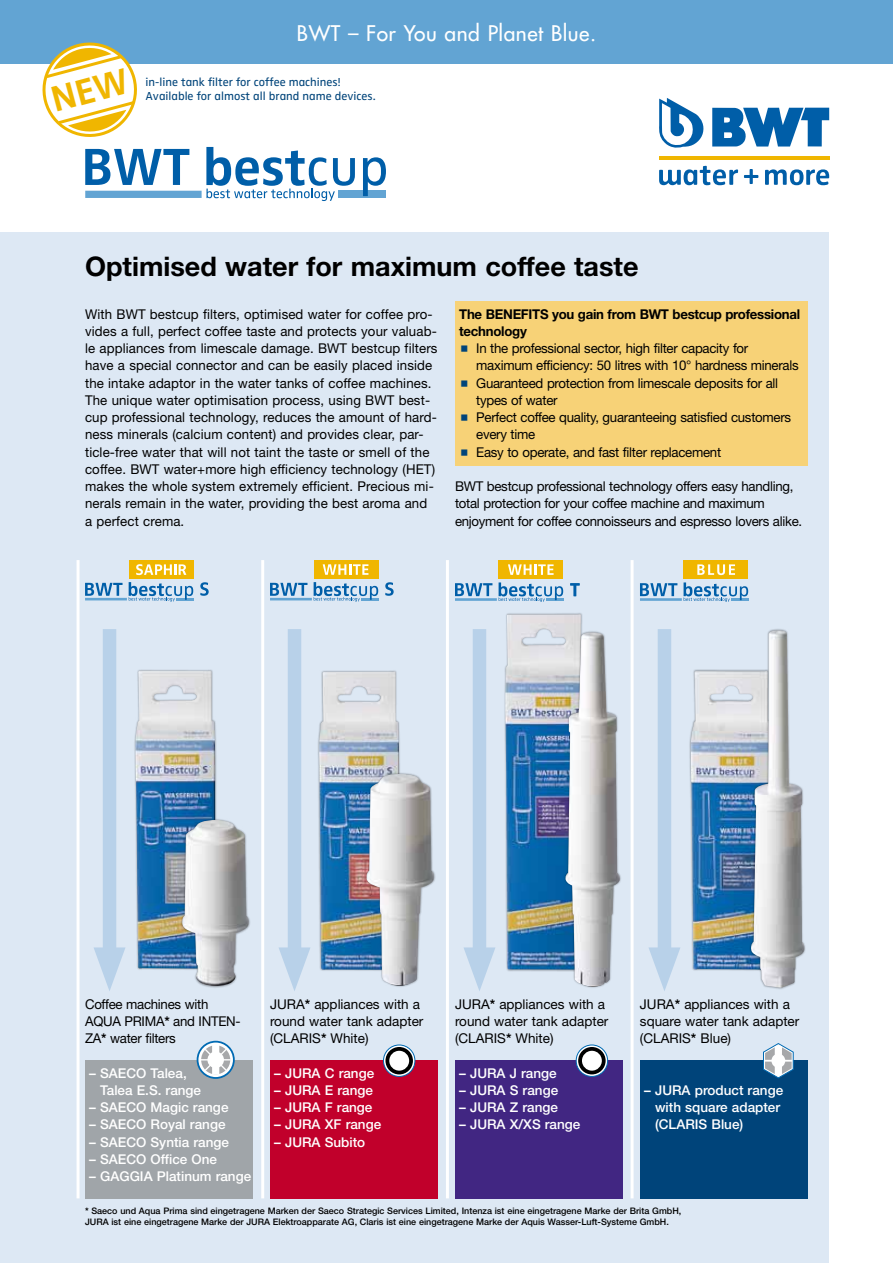
<style>
.page{position:relative;width:893px;height:1263px;background:#fff}
.page>*{position:absolute;margin:0;border:0;box-sizing:border-box;transform-origin:0 0}
.t1{font:700 27px "Helvetica Neue LT Pro";color:#000}
.t2{font:500 21px "Futura Std";letter-spacing:.025em;color:#fff}
.t3{font:13.5px/17.2px "Helvetica Neue LT Pro";color:#000}
.t4{font:13.5px/17.2px "Helvetica Neue LT Pro";letter-spacing:-.02em;color:#000}
.t5{font:500 13.5px/17.2px "Helvetica Neue LT Pro";color:#fff}
.t6{font:700 13.5px/17.2px "Helvetica Neue LT Pro";letter-spacing:-.02em;color:#000}
.t7{font:12px/14.4px "Zwo Regular Plain Alt";color:#00447a}
.t8{font:500 9px/10.8px "Helvetica Neue LT Pro";color:#000}
.s1{font-weight:700}
</style>
<div class="page">
<div style="left:0;top:232px;width:829px;height:1031px;background:#dde8f4"></div>
<div style="left:0;top:0;width:893px;height:64px;background:#62a4d3"></div>
<svg style="left:200px;top:582px;width:9px;height:14px"></svg>
<svg style="left:85px;top:583px;width:38px;height:13px"></svg>
<hr style="left:85px;top:598px;width:42px;height:2px;background:#62a4d3">
<div style="left:129px;top:560px;width:64px;height:19px;background:#f0b600"></div>
<svg style="left:129px;top:564px;width:64px;height:38px"></svg>
<svg style="left:385px;top:582px;width:9px;height:14px"></svg>
<svg style="left:270px;top:583px;width:37px;height:13px"></svg>
<hr style="left:270px;top:598px;width:42px;height:2px;background:#62a4d3">
<div style="left:314px;top:560px;width:64px;height:19px;background:#f0b600"></div>
<svg style="left:314px;top:564px;width:64px;height:38px"></svg>
<svg style="left:455px;top:583px;width:37px;height:13px"></svg>
<hr style="left:455px;top:598px;width:42px;height:3px;background:#62a4d3">
<svg style="left:499px;top:582px;width:64px;height:20px"></svg>
<div style="left:499px;top:560px;width:64px;height:19px;background:#f0b600"></div>
<svg style="left:508px;top:564px;width:46px;height:11px"></svg>
<svg style="left:570px;top:583px;width:10px;height:13px"></svg>
<svg style="left:640px;top:583px;width:37px;height:13px"></svg>
<hr style="left:640px;top:598px;width:42px;height:3px;background:#62a4d3">
<svg style="left:684px;top:582px;width:64px;height:20px"></svg>
<div style="left:684px;top:560px;width:64px;height:19px;background:#f0b600"></div>
<svg style="left:697px;top:564px;width:38px;height:11px"></svg>
<div style="left:317px;top:670px;width:84px;height:302px;background:#000;opacity:.4"></div>
<img style="left:319px;top:671px;width:80px;height:300px">
<div style="left:504px;top:612px;width:84px;height:360px;background:#000;opacity:.4"></div>
<img style="left:505px;top:614px;width:81px;height:356px">
<img style="left:690px;top:671px;width:59px;height:300px">
<img style="left:135px;top:670px;width:81px;height:300px">
<div style="left:85px;top:1060px;width:168px;height:138px;background:#a0a5a9"></div>
<div style="left:455px;top:1060px;width:168px;height:139px;background:#412682"></div>
<div style="left:270px;top:1060px;width:168px;height:139px;background:#c1002b"></div>
<div style="left:640px;top:1060px;width:168px;height:139px;background:#00447a"></div>
<svg style="left:85px;top:149px;width:104px;height:36px"></svg>
<div style="left:85px;top:191px;width:117px;height:7px;background:#62a4d3"></div>
<div style="left:338px;top:191px;width:48px;height:7px;background:#62a4d3"></div>
<svg style="left:206px;top:147px;width:149px;height:54px"></svg>
<svg style="left:363px;top:157px;width:23px;height:39px"></svg>
<div style="left:749px;top:628px;width:57px;height:362px;background:#000;opacity:.4"></div>
<img style="left:751px;top:630px;width:53px;height:358px">
<div style="left:180px;top:818px;width:71px;height:170px;background:#000;opacity:.4"></div>
<img style="left:182px;top:820px;width:69px;height:166px">
<div style="left:365px;top:772px;width:71px;height:216px;background:#000;opacity:.4"></div>
<img style="left:366px;top:774px;width:69px;height:212px">
<div style="left:563px;top:631px;width:59px;height:358px;background:#dde8f4"></div>
<img style="left:564px;top:632px;width:56px;height:355px">
<div style="left:103px;top:629px;width:13px;height:337px;background:#b8d1e9"></div>
<svg style="left:94px;top:947px;width:31px;height:44px"></svg>
<div style="left:288px;top:629px;width:13px;height:337px;background:#b8d1e9"></div>
<svg style="left:279px;top:947px;width:31px;height:44px"></svg>
<div style="left:473px;top:629px;width:13px;height:337px;background:#b8d1e9"></div>
<svg style="left:464px;top:947px;width:31px;height:44px"></svg>
<div style="left:658px;top:629px;width:13px;height:337px;background:#b8d1e9"></div>
<svg style="left:649px;top:947px;width:31px;height:44px"></svg>
<div style="left:455px;top:301px;width:353px;height:165px;background:#f7d277"></div>
<hr style="left:261px;top:560px;width:3px;height:638px;background:#fff">
<hr style="left:77px;top:560px;width:3px;height:638px;background:#fff">
<hr style="left:446px;top:560px;width:3px;height:638px;background:#fff">
<hr style="left:631px;top:560px;width:3px;height:638px;background:#fff">
<svg style="left:198px;top:1042px;width:36px;height:36px"></svg>
<div style="left:197px;top:1041px;width:38px;height:38px;border:2px solid #006ab3;border-radius:50%"></div>
<svg style="left:201px;top:1045px;width:29px;height:29px"></svg>
<hr style="left:201px;top:1059px;width:30px;height:1px;background:#fff">
<svg style="left:203px;top:1045px;width:25px;height:30px"></svg>
<svg style="left:383px;top:1045px;width:32px;height:31px"></svg>
<div style="left:383px;top:1044px;width:32px;height:33px;border:1px solid #006ab3;border-radius:50%"></div>
<svg style="left:385px;top:1047px;width:28px;height:27px"></svg>
<svg style="left:576px;top:1045px;width:32px;height:31px"></svg>
<div style="left:576px;top:1044px;width:32px;height:33px;border:1px solid #006ab3;border-radius:50%"></div>
<svg style="left:578px;top:1047px;width:28px;height:27px"></svg>
<svg style="left:763px;top:1043px;width:31px;height:36px"></svg>
<svg style="left:712px;top:108px;width:117px;height:39px"></svg>
<svg style="left:659px;top:98px;width:45px;height:50px"></svg>
<hr style="left:659px;top:156px;width:170px;height:3px;background:#f0b600">
<svg style="left:744px;top:169px;width:14px;height:15px"></svg>
<svg style="left:659px;top:166px;width:79px;height:19px"></svg>
<svg style="left:765px;top:169px;width:64px;height:16px"></svg>
<svg style="left:42px;top:42px;width:95px;height:95px"></svg>
<h2 class="t2" style="left:297px;top:20px;width:301px">BWT – For You and Planet Blue.</h2>
<p class="t7" style="left:146px;top:75px;width:231px">in-line tank filter for coffee machines!<br>Available for almost all brand name devices.</p>
<h1 class="t1" style="left:85px;top:250px;width:555px">Optimised water for maximum coffee taste</h1>
<p class="t3" style="left:85px;top:305px;width:354px">With BWT bestcup filters, optimised water for coffee pro&shy;vides a full, perfect coffee taste and protects your valuab&shy;le appliances from limescale damage. BWT bestcup filters have a special connector and can be easily placed inside the intake adaptor in the water tanks of coffee machines.<br>The unique water optimisation process, using BWT best&shy;cup professional technology, reduces the amount of hard&shy;ness minerals (calcium content) and provides clear, par&shy;ticle-free water that will not taint the taste or smell of the coffee. BWT water+more high efficiency technology (HET) makes the whole system extremely efficient. Precious mi&shy;nerals remain in the water, providing the best aroma and a perfect crema.</p>
<p class="t6" style="left:459px;top:305px;width:342px">The BENEFITS you gain from BWT bestcup professional technology</p>
<p class="t4" style="left:476px;top:339px;width:324px">In the professional sector, high filter capacity for maximum efficiency: 50 litres with 10° hardness minerals Guaranteed protection from limescale deposits for all types of water<br>Perfect coffee quality, guaranteeing satisfied customers every time<br>Easy to operate, and fast filter replacement</p>
<p class="t4" style="left:455px;top:477px;width:349px">BWT bestcup professional technology offers easy handling, total protection for your coffee machine and maximum enjoyment for coffee connoisseurs and espresso lovers alike.</p>
<p class="t4" style="left:85px;top:995px;width:157px">Coffee machines with<br>AQUA PRIMA<span class="s1">*</span> and INTEN-<br>ZA<span class="s1">*</span> water filters</p>
<p class="t5" style="left:100px;top:1064px;width:102px;text-indent:-11px">– SAECO Talea,<br>Talea E.S. range</p>
<p class="t5" style="left:89px;top:1098px;width:141px">– SAECO Magic range</p>
<p class="t5" style="left:89px;top:1116px;width:138px">– SAECO Royal range</p>
<p class="t5" style="left:89px;top:1133px;width:141px">– SAECO Syntia range</p>
<p class="t5" style="left:89px;top:1150px;width:129px">– SAECO Office One</p>
<p class="t5" style="left:89px;top:1167px;width:163px">– GAGGIA Platinum range</p>
<p class="t3" style="left:270px;top:995px;width:155px">JURA<span class="s1">*</span> appliances with a round water tank adapter (CLARIS<span class="s1">*</span> White)</p>
<p class="t3" style="left:455px;top:995px;width:155px">JURA<span class="s1">*</span> appliances with a round water tank adapter (CLARIS<span class="s1">*</span> White)</p>
<p class="t5" style="left:274px;top:1064px;width:101px">– JURA C range</p>
<p class="t5" style="left:274px;top:1081px;width:100px">– JURA E range</p>
<p class="t5" style="left:274px;top:1098px;width:100px">– JURA F range</p>
<p class="t5" style="left:274px;top:1116px;width:108px">– JURA XF range</p>
<p class="t5" style="left:274px;top:1133px;width:93px">– JURA Subito</p>
<p class="t5" style="left:459px;top:1064px;width:99px">– JURA J range</p>
<p class="t5" style="left:459px;top:1081px;width:100px">– JURA S range</p>
<p class="t5" style="left:459px;top:1098px;width:100px">– JURA Z range</p>
<p class="t5" style="left:459px;top:1116px;width:123px">– JURA X/XS range</p>
<p class="t3" style="left:640px;top:995px;width:161px">JURA<span class="s1">*</span> appliances with a square water tank adapter (CLARIS<span class="s1">*</span> Blue)</p>
<p class="t5" style="left:655px;top:1081px;width:130px;text-indent:-11px">– JURA product range with square adapter (CLARIS Blue)</p>
<p class="t8" style="left:85px;top:1205px;width:598px"><span class="s1">*</span> Saeco und Aqua Prima sind eingetragene Marken der Saeco Strategic Services Limited, Intenza ist eine eingetragene Marke der Brita GmbH,<br>JURA ist eine eingetragene Marke der JURA Elektroapparate AG, Claris ist eine eingetragene Marke der Aquis Wasser-Luft-Systeme GmbH.</p>
</div>
